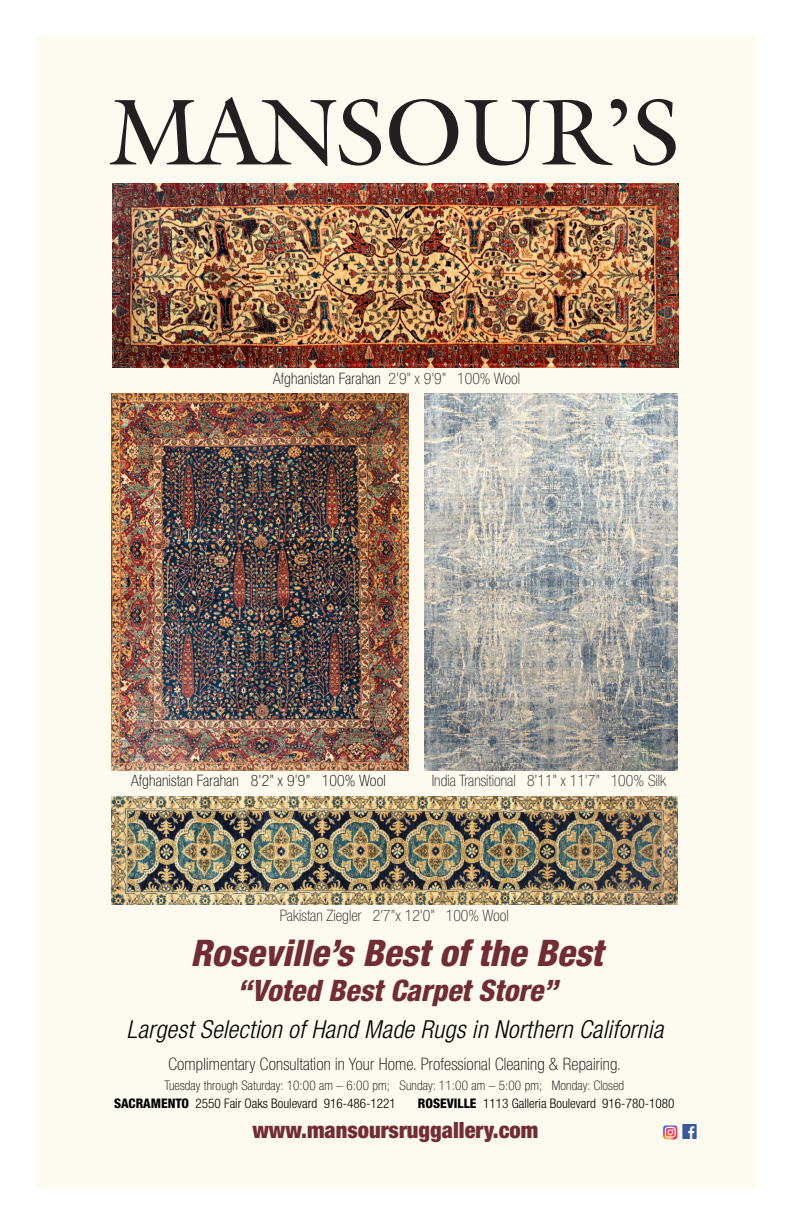
<style>
.page{position:relative;width:792px;height:1224px;background:#fff}
.page>*{position:absolute;margin:0;border:0;box-sizing:border-box;transform-origin:0 0}
.t1{font:italic 800 condensed 36.6px "Helvetica Neue LT Std";color:#722c33}
.t2{font:italic 800 condensed 29.6px "Helvetica Neue LT Std";color:#722c33}
.t3{font:italic 300 condensed 24.8px "Helvetica Neue LT Std";letter-spacing:.01em;color:#020100}
.t4{font:900 condensed 22.4px "Helvetica Neue LT Std";color:#722c33}
.t5{font:100 condensed 17.2px "Helvetica Neue LT Std";letter-spacing:.01em;color:#020100}
.t6{font:100 condensed 15.8px "Helvetica Neue LT Std";letter-spacing:.01em;color:#020100}
.t7{font:100 condensed 15.8px "Helvetica Neue LT Std";color:#231f20}
.t8{font:100 condensed 13.2px/18.4px "Helvetica Neue LT Std";letter-spacing:.01em;color:#020100}
.t9{font:300 condensed 13.2px "Helvetica Neue LT Std";color:#020100}
.s1{color:#231f20}
.s2{font-weight:800}
.s3{font-weight:300}
</style>
<div class="page">
<div style="left:36px;top:36px;width:720px;height:1152px;background:#fdfaef"></div>
<svg style="left:110px;top:97px;width:271px;height:69px"></svg>
<svg style="left:389px;top:99px;width:69px;height:67px"></svg>
<svg style="left:465px;top:99px;width:162px;height:67px"></svg>
<svg style="left:633px;top:99px;width:43px;height:67px"></svg>
<img style="left:111px;top:394px;width:297px;height:376px">
<img style="left:424px;top:394px;width:254px;height:376px">
<img style="left:111px;top:797px;width:567px;height:108px">
<img style="left:677px;top:1124px;width:20px;height:14px">
<svg style="left:663px;top:1125px;width:14px;height:14px"></svg>
<img style="left:112px;top:183px;width:566px;height:184px">
<p class="t6" style="left:273px;top:370px;width:249px">Afghanistan Farahan <span class="s1">2’9” x 9’9” 100% Wool</span></p>
<p class="t6" style="left:131px;top:772px;width:256px">Afghanistan Farahan 8’2” x 9’9” 100% Wool</p>
<p class="t7" style="left:432px;top:772px;width:236px">India Transitional 8’11” x 11’7” 100% Silk</p>
<p class="t7" style="left:280px;top:906px;width:230px">Pakistan Ziegler 2’7”x 12’0” 100% Wool</p>
<p class="t1" style="left:191px;top:930px;width:414px">Roseville’s Best of the Best</p>
<p class="t2" style="left:237px;top:972px;width:321px">“Voted Best Carpet Store”</p>
<p class="t3" style="left:127px;top:1015px;width:538px">Largest Selection of Hand Made Rugs in Northern California</p>
<p class="t5" style="left:168px;top:1054px;width:454px">Complimentary Consultation in Your Home. Professional Cleaning &amp; Repairing.</p>
<p class="t8" style="left:114px;top:1076px;width:511px;text-indent:50px">Tuesday through Saturday: 10:00 am – 6:00 pm; Sunday: 11:00 am – 5:00 pm; Monday: Closed<br><span class="s2">SACRAMENTO</span> <span class="s3">2550 Fair Oaks Boulevard 916-486-1221</span></p>
<p class="t9" style="left:418px;top:1096px;width:258px"><span class="s2">ROSEVILLE</span> 1113 Galleria Boulevard 916-780-1080</p>
<p class="t4" style="left:252px;top:1116px;width:287px">www.mansoursruggallery.com</p>
</div>
